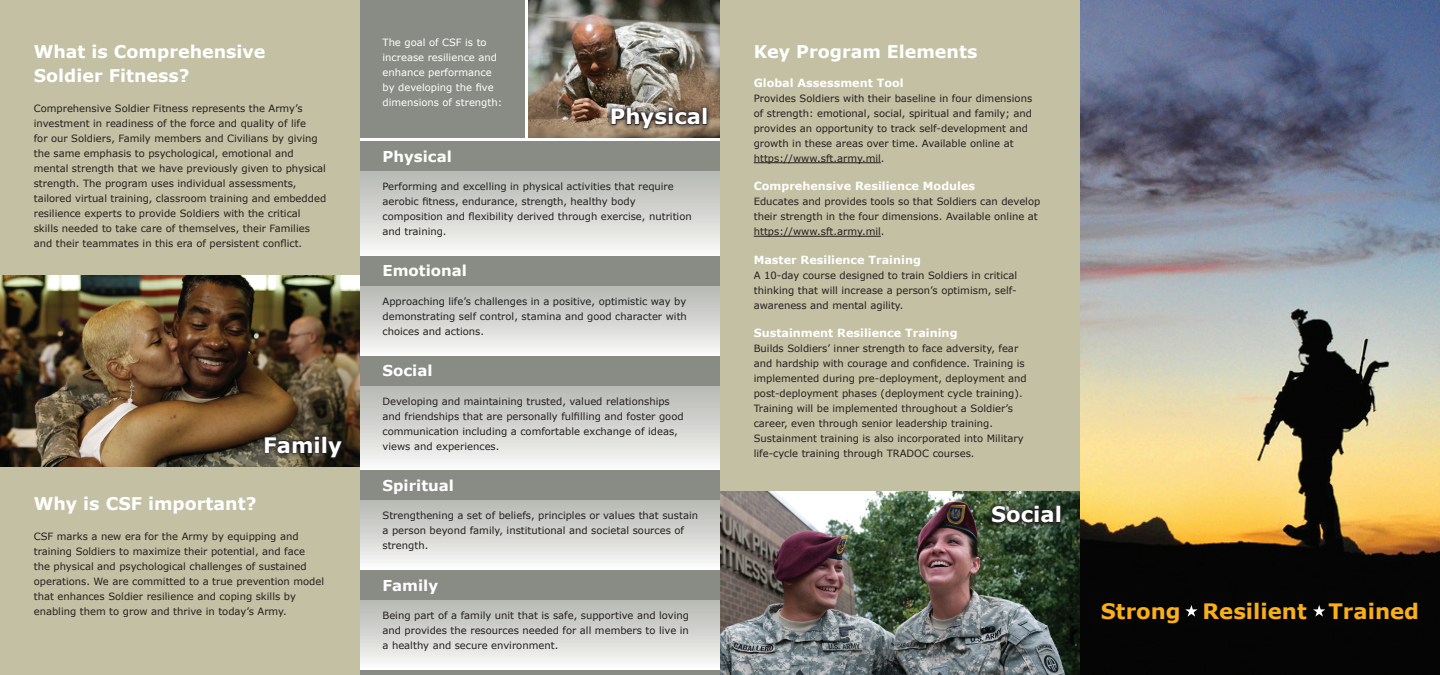
<style>
.page{position:relative;width:1440px;height:675px;background:#fff}
.page>*{position:absolute;margin:0;border:0;box-sizing:border-box;transform-origin:0 0}
.Header_White{font:700 21.25px "Verdana";color:#faaf18}
.Dimension_Header_Whi{font:700 21.25px "Verdana";color:#fff}
.Header_White-2{font:700 17.5px/23.8px "Verdana";color:#fff}
.Dimension_Header_Whi-2{font:700 15px "Verdana";color:#fff}
.Body_Subhead{font:700 11.25px "Verdana";color:#fff}
.Body_Black_8{font:10px/15px "Verdana";color:#231f20}
.Body_Black_8-2{font:10px/15px "Verdana";color:#fff}
</style>
<div class="page">
<img style="left:1080px;top:0;width:360px;height:675px">
<svg style="left:1185px;top:605px;width:13px;height:12px"></svg>
<svg style="left:1313px;top:605px;width:12px;height:12px"></svg>
<div style="left:0;top:0;width:360px;height:675px;background:#c3c0a4"></div>
<img style="left:0;top:275px;width:360px;height:191px">
<img style="left:529px;top:0;width:191px;height:138px">
<img style="left:720px;top:491px;width:360px;height:184px">
<div style="left:986px;top:500px;width:78px;height:27px;background:#231f20;opacity:.75"></div>
<svg style="left:992px;top:506px;width:62px;height:17px"></svg>
<div style="left:1056px;top:506px;width:5px;height:17px;border:1px solid #231f20"></div>
<div style="left:720px;top:0;width:360px;height:491px;background:#c3c0a4"></div>
<hr style="left:754px;top:162px;width:127px;height:1px;background:#231f20">
<hr style="left:754px;top:236px;width:127px;height:1px;background:#231f20">
<div style="left:360px;top:600px;width:360px;height:71px;background:linear-gradient(to bottom,#b5b7b1,#fcfcfb)"></div>
<div style="left:360px;top:171px;width:360px;height:85px;background:linear-gradient(to bottom,#b5b7b2,#f9f9f8)"></div>
<div style="left:360px;top:500px;width:360px;height:71px;background:linear-gradient(to bottom,#b4b6b1,#fcfcfb)"></div>
<div style="left:360px;top:385px;width:360px;height:86px;background:linear-gradient(to bottom,#b5b6b1,#f9f9f8)"></div>
<div style="left:360px;top:285px;width:360px;height:71px;background:linear-gradient(to bottom,#b4b6b0,#f9f8f8)"></div>
<div style="left:360px;top:141px;width:360px;height:30px;background:#888c84"></div>
<div style="left:360px;top:356px;width:360px;height:29px;background:#888c84"></div>
<div style="left:360px;top:256px;width:360px;height:29px;background:#888c84"></div>
<div style="left:360px;top:571px;width:360px;height:29px;background:#888c84"></div>
<div style="left:360px;top:471px;width:360px;height:29px;background:#888c84"></div>
<div style="left:360px;top:0;width:165px;height:138px;background:#888c84"></div>
<div style="left:606px;top:102px;width:104px;height:30px;background:#231f20;opacity:.75"></div>
<svg style="left:611px;top:107px;width:89px;height:22px;background:#5b5046"></svg>
<div style="left:702px;top:108px;width:5px;height:17px;border:1px solid #231f20"></div>
<div style="left:259px;top:431px;width:87px;height:30px;background:#231f20;opacity:.75"></div>
<svg style="left:264px;top:436px;width:56px;height:18px"></svg>
<div style="left:322px;top:436px;width:5px;height:17px;border:1px solid #231f20"></div>
<svg style="left:328px;top:440px;width:15px;height:18px"></svg>
<hr style="left:360px;top:671px;width:360px;height:4px;background:#888c84">
<p class="Header_White-2" style="left:34px;top:40px;width:233px">What is Comprehensive<br>Soldier Fitness?</p>
<p class="Body_Black_8" style="left:34px;top:101px;width:294px">Comprehensive Soldier Fitness represents the Army’s investment in readiness of the force and quality of life<br>for our Soldiers, Family members and Civilians by giving the same emphasis to psychological, emotional and mental strength that we have previously given to physical strength. The program uses individual assessments, tailored virtual training, classroom training and embedded resilience experts to provide Soldiers with the critical skills needed to take care of themselves, their Families and their teammates in this era of persistent conflict.</p>
<p class="Dimension_Header_Whi" style="left:263px;top:431px;width:80px">Family</p>
<p class="Header_White-2" style="left:34px;top:492px;width:224px">Why is CSF important?</p>
<p class="Body_Black_8" style="left:34px;top:529px;width:292px">CSF marks a new era for the Army by equipping and training Soldiers to maximize their potential, and face<br>the physical and psychological challenges of sustained operations. We are committed to a true prevention model that enhances Soldier resilience and coping skills by enabling them to grow and thrive in today’s Army.</p>
<p class="Body_Black_8-2" style="left:383px;top:34px;width:121px">The goal of CSF is to increase resilience and enhance performance by developing the five dimensions of strength:</p>
<p class="Dimension_Header_Whi-2" style="left:382px;top:147px;width:71px">Physical</p>
<p class="Dimension_Header_Whi" style="left:610px;top:103px;width:100px">Physical</p>
<p class="Body_Black_8" style="left:382px;top:179px;width:311px">Performing and excelling in physical activities that require aerobic fitness, endurance, strength, healthy body composition and flexibility derived through exercise, nutrition and training.</p>
<p class="Dimension_Header_Whi-2" style="left:382px;top:261px;width:86px">Emotional</p>
<p class="Body_Black_8" style="left:382px;top:293px;width:306px;text-align:justify">Approaching life’s challenges in a positive, optimistic way by demonstrating self control, stamina and good character with choices and actions.</p>
<p class="Dimension_Header_Whi-2" style="left:382px;top:361px;width:52px">Social</p>
<p class="Body_Black_8" style="left:382px;top:393px;width:303px">Developing and maintaining trusted, valued relationships and friendships that are personally fulfilling and foster good communication including a comfortable exchange of ideas, views and experiences.</p>
<p class="Dimension_Header_Whi-2" style="left:382px;top:476px;width:73px">Spiritual</p>
<p class="Body_Black_8" style="left:382px;top:508px;width:317px">Strengthening a set of beliefs, principles or values that sustain a person beyond family, institutional and societal sources of strength.</p>
<p class="Dimension_Header_Whi-2" style="left:382px;top:576px;width:57px">Family</p>
<p class="Body_Black_8" style="left:382px;top:608px;width:308px;text-align:justify">Being part of a family unit that is safe, supportive and loving and provides the resources needed for all members to live in a healthy and secure environment.</p>
<p class="Header_White-2" style="left:754px;top:40px;width:225px">Key Program Elements</p>
<p class="Body_Subhead" style="left:754px;top:76px;width:151px">Global Assessment Tool</p>
<p class="Body_Black_8" style="left:754px;top:90px;width:280px">Provides Soldiers with their baseline in four dimensions of strength: emotional, social, spiritual and family; and provides an opportunity to track self-development and growth in these areas over time. Available online at https://www.sft.army.mil.</p>
<p class="Body_Subhead" style="left:754px;top:179px;width:223px">Comprehensive Resilience Modules</p>
<p class="Body_Black_8" style="left:754px;top:194px;width:288px">Educates and provides tools so that Soldiers can develop their strength in the four dimensions. Available online at https://www.sft.army.mil.</p>
<p class="Body_Subhead" style="left:754px;top:253px;width:169px">Master Resilience Training</p>
<p class="Body_Black_8" style="left:754px;top:267px;width:265px;text-align:justify">A 10-day course designed to train Soldiers in critical thinking that will increase a person’s optimism, self&shy;awareness and mental agility.</p>
<p class="Body_Subhead" style="left:754px;top:326px;width:205px">Sustainment Resilience Training</p>
<p class="Body_Black_8" style="left:754px;top:341px;width:275px">Builds Soldiers’ inner strength to face adversity, fear and hardship with courage and confidence. Training is implemented during pre-deployment, deployment and post-deployment phases (deployment cycle training).<br>Training will be implemented throughout a Soldier’s career, even through senior leadership training.<br>Sustainment training is also incorporated into Military life-cycle training through TRADOC courses.</p>
<p class="Dimension_Header_Whi" style="left:991px;top:501px;width:72px">Social</p>
<p class="Header_White" style="left:1101px;top:598px;width:320px">Strong Resilient Trained</p>
</div>
